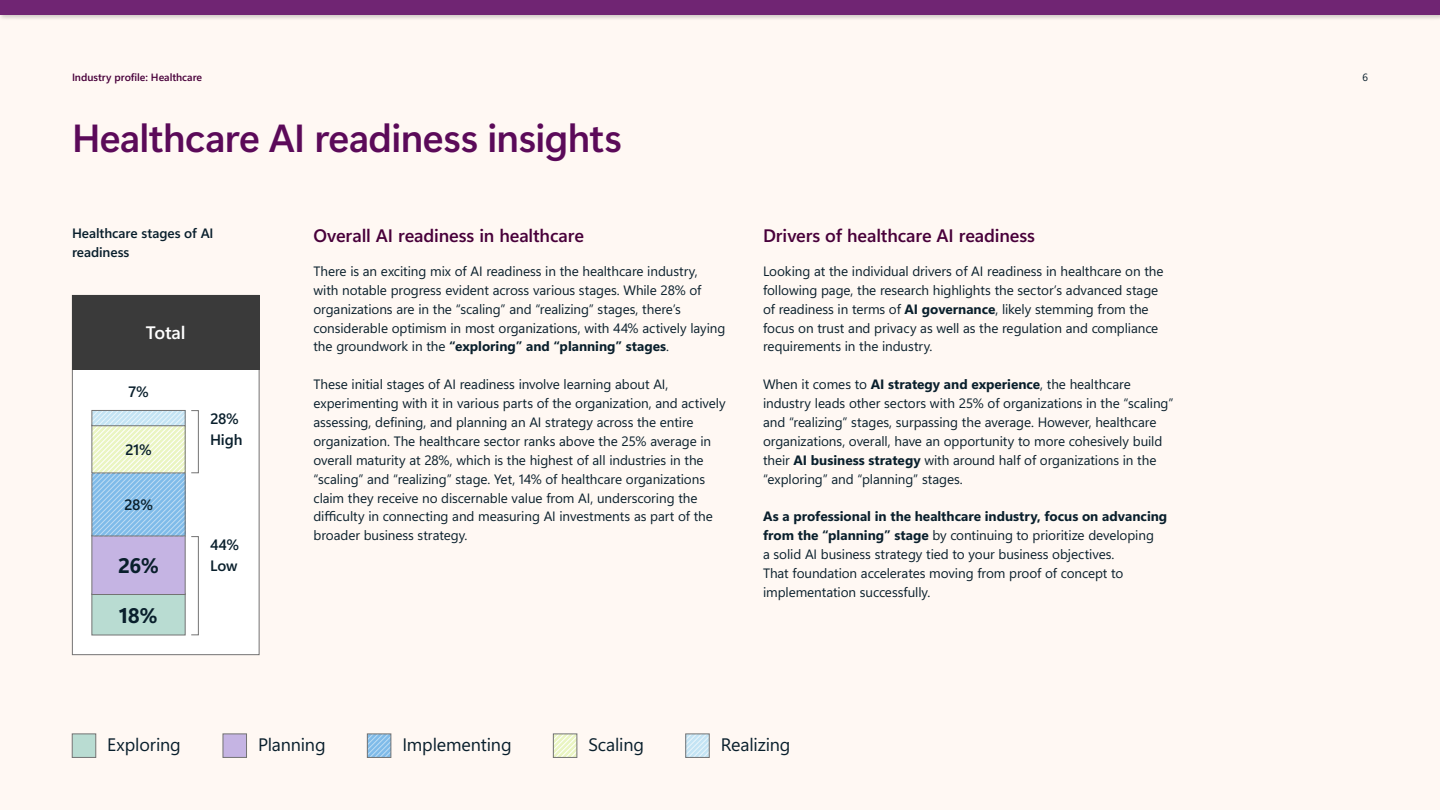
<style>
.page{position:relative;width:1440px;height:810px;background:#fff8f3}
.page>*{position:absolute;margin:0;border:0;box-sizing:border-box;transform-origin:0 0}
.Part_3_Title{font:39px "Segoe Sans 240000";letter-spacing:-.015em;color:#5b0a59}
.Body_Copy{font:21px "Segoe Sans a 8000 2 bc 0000";color:#091f2c}
.Part_3_Subtitle{font:18px "Segoe Sans a 8000";letter-spacing:-.005em;color:#48003a}
.Body_Copy-2{font:18px "Segoe Sans a 8000";letter-spacing:-.01em;color:#091f2c}
.Graph_Header{font:18px "Segoe Sans a 8000";letter-spacing:-.01em;color:#fff}
.Body_Copy-3{font:15px "Segoe Sans a 8000";letter-spacing:-.01em;color:#091f2c}
.Body_Copy-4{font:13.5px/18.9px "Segoe Sans a 8000";letter-spacing:-.005em;color:#091f2c}
.Body_Copy-5{font:13.5px/18.9px "Segoe Sans a 8000";letter-spacing:-.005em;color:#091f2c}
.t1{font:10.5px "Segoe Sans a 8000";letter-spacing:-.005em;color:#48003a}
.t2{font:10.5px "Segoe Sans a 8000";color:#091f2c}
.s1{font-family:"Segoe Sans a 8000 2 bc 0000"}
</style>
<div class="page">
<div style="left:72px;top:295px;width:188px;height:360px;background:#fff;border:1px solid #737373"></div>
<div style="left:72px;top:295px;width:188px;height:75px;background:#3a3a3a"></div>
<div style="left:191px;top:410px;width:8px;height:63px;border:1px solid #737373"></div>
<div style="left:191px;top:536px;width:8px;height:99px;border:1px solid #737373"></div>
<div style="left:92px;top:594px;width:93px;height:41px;background:#b9dcd2;border:1px solid #737373"></div>
<div style="left:92px;top:535px;width:93px;height:60px;background:#c5b4e3;border:1px solid #737373"></div>
<svg style="left:92px;top:412px;width:93px;height:124px;background:#b9d9e0"></svg>
<div style="left:92px;top:410px;width:93px;height:16px;border:1px solid #737373"></div>
<div style="left:0;top:0;width:1440px;height:21px;background:#000;opacity:.2"></div>
<div style="left:0;top:0;width:1440px;height:15px;background:#702573"></div>
<div style="left:72px;top:734px;width:24px;height:24px;background:#b9dcd2;border:1px solid #737373"></div>
<div style="left:223px;top:734px;width:24px;height:24px;background:#c5b4e3;border:1px solid #737373"></div>
<svg style="left:369px;top:736px;width:20px;height:20px"></svg>
<div style="left:367px;top:734px;width:24px;height:24px;border:1px solid #737373"></div>
<svg style="left:555px;top:736px;width:20px;height:20px"></svg>
<div style="left:553px;top:734px;width:24px;height:24px;border:1px solid #737373"></div>
<svg style="left:687px;top:736px;width:21px;height:20px"></svg>
<div style="left:685px;top:734px;width:25px;height:24px;border:1px solid #737373"></div>
<p class="t1" style="left:72px;top:70px;width:132px">Industry profile: Healthcare</p>
<h1 class="Part_3_Title" style="left:72px;top:110px;width:551px">Healthcare AI readiness insights</h1>
<p class="Body_Copy-5" style="left:72px;top:223px;width:143px">Healthcare stages of AI readiness</p>
<h2 class="Graph_Header" style="left:146px;top:320px;width:41px">Total</h2>
<p class="Body_Copy-3" style="left:128px;top:381px;width:22px">7%</p>
<p class="Body_Copy-3" style="left:125px;top:439px;width:28px">21%</p>
<p class="Body_Copy-3" style="left:124px;top:494px;width:30px">28%</p>
<p class="Body_Copy" style="left:118px;top:550px;width:43px">26%</p>
<p class="Body_Copy" style="left:119px;top:600px;width:40px">18%</p>
<p class="Body_Copy-3" style="left:210px;top:408px;width:30px">28%</p>
<p class="Body_Copy-3" style="left:210px;top:428px;width:34px">High</p>
<p class="Body_Copy-3" style="left:210px;top:534px;width:31px">44%</p>
<p class="Body_Copy-3" style="left:210px;top:554px;width:29px">Low</p>
<h2 class="Part_3_Subtitle" style="left:314px;top:223px;width:272px">Overall AI readiness in healthcare</h2>
<p class="Body_Copy-4" style="left:314px;top:261px;width:413px">There is an exciting mix of AI readiness in the healthcare industry, with notable progress evident across various stages. While 28% of organizations are in the “scaling” and “realizing” stages, there’s considerable optimism in most organizations, with 44% actively laying the groundwork in the <span class="s1">“exploring” and “planning” stages</span>.</p>
<p class="Body_Copy-4" style="left:314px;top:375px;width:414px">These initial stages of AI readiness involve learning about AI, experimenting with it in various parts of the organization, and actively assessing, defining, and planning an AI strategy across the entire organization. The healthcare sector ranks above the 25% average in overall maturity at 28%, which is the highest of all industries in the “scaling” and “realizing” stage. Yet, 14% of healthcare organizations claim they receive no discernable value from AI, underscoring the difficulty in connecting and measuring AI investments as part of the broader business strategy.</p>
<h2 class="Part_3_Subtitle" style="left:763px;top:223px;width:274px">Drivers of healthcare AI readiness</h2>
<p class="Body_Copy-4" style="left:763px;top:261px;width:402px">Looking at the individual drivers of AI readiness in healthcare on the following page, the research highlights the sector’s advanced stage of readiness in terms of <span class="s1">AI governance</span>, likely stemming from the focus on trust and privacy as well as the regulation and compliance requirements in the industry.</p>
<p class="Body_Copy-4" style="left:763px;top:375px;width:412px">When it comes to <span class="s1">AI strategy and experience</span>, the healthcare industry leads other sectors with 25% of organizations in the “scaling” and “realizing” stages, surpassing the average. However, healthcare organizations, overall, have an opportunity to more cohesively build their <span class="s1">AI business strategy</span> with around half of organizations in the “exploring” and “planning” stages.</p>
<p class="Body_Copy-4" style="left:763px;top:507px;width:406px"><span class="s1">As a professional in the healthcare industry, focus on advancing from the “planning” stage</span> by continuing to prioritize developing<br>a solid AI business strategy tied to your business objectives.<br>That foundation accelerates moving from proof of concept to implementation successfully.</p>
<p class="Body_Copy-2" style="left:107px;top:732px;width:75px">Exploring</p>
<p class="Body_Copy-2" style="left:258px;top:732px;width:69px">Planning</p>
<p class="Body_Copy-2" style="left:402px;top:732px;width:111px">Implementing</p>
<p class="Body_Copy-2" style="left:588px;top:732px;width:57px">Scaling</p>
<p class="Body_Copy-2" style="left:721px;top:732px;width:71px">Realizing</p>
<p class="t2" style="left:1362px;top:70px;width:7px">6</p>
</div>
